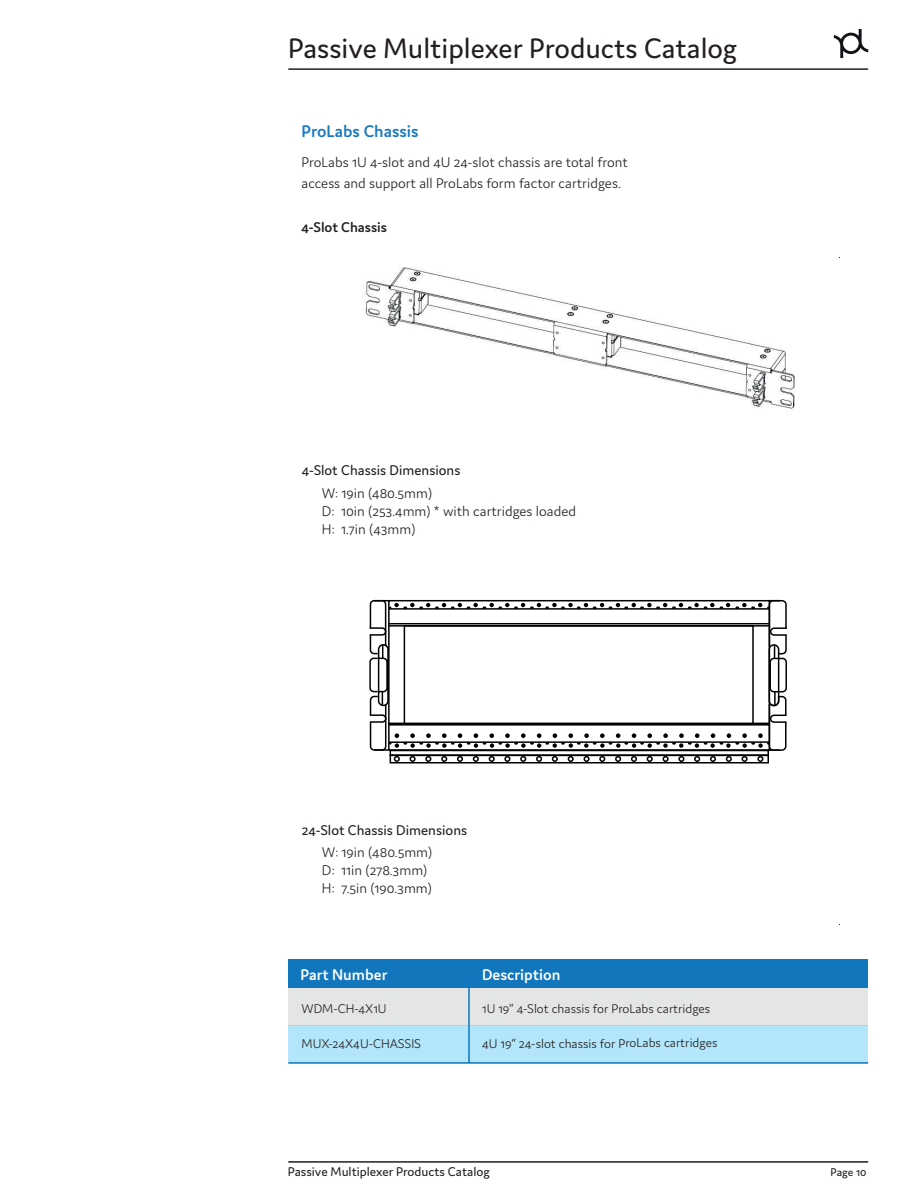
<style>
.page{position:relative;width:918px;height:1188px;background:#fff}
.page>*{position:absolute;margin:0;border:0;box-sizing:border-box;transform-origin:0 0}
.t1{font:30px "Domus";color:#231f20}
.t2{font:600 18px "Domus";color:#1979bf}
.t3{font:600 16.5px "Domus";color:#fff}
.t4{font:300 15px/18px "Domus";color:#231f20}
.t5{font:15px "Domus";color:#231f20}
.t6{font:600 15px "Domus";color:#231f20}
.t7{font:300 13.5px "Domus";color:#231f20}
.t8{font:13.5px "Domus";color:#231f20}
.t9{font:12px "Domus";letter-spacing:-.005em;color:#231f20}
</style>
<div class="page">
<img style="left:365px;top:267px;width:430px;height:142px">
<svg style="left:834px;top:29px;width:34px;height:29px"></svg>
<hr style="left:288px;top:68px;width:580px;height:2px;background:#231f20">
<hr style="left:288px;top:1161px;width:580px;height:2px;background:#231f20">
<div style="left:390px;top:754px;width:379px;height:10px;border:2px solid #000001"></div>
<svg style="left:369px;top:599px;width:418px;height:163px"></svg>
<hr style="left:778px;top:658px;width:1px;height:34px;background:#000001">
<hr style="left:389px;top:623px;width:380px;height:1px;background:#000001">
<div style="left:288px;top:1025px;width:580px;height:38px;background:#b3e6fa"></div>
<div style="left:288px;top:988px;width:580px;height:37px;background:#e4e5e5"></div>
<div style="left:288px;top:960px;width:580px;height:28px;background:#1276bd"></div>
<hr style="left:468px;top:988px;width:2px;height:75px;background:#0c76bc">
<hr style="left:288px;top:1062px;width:580px;height:2px;background:#0c76bc">
<h1 class="t1" style="left:288px;top:32px;width:450px">Passive Multiplexer Products Catalog</h1>
<p class="t2" style="left:302px;top:121px;width:119px">ProLabs Chassis</p>
<p class="t4" style="left:302px;top:151px;width:328px;line-height:21px">ProLabs 1U 4-slot and 4U 24-slot chassis are total front access and support all ProLabs form factor cartridges.</p>
<p class="t6" style="left:302px;top:219px;width:87px">4-Slot Chassis</p>
<p class="t5" style="left:302px;top:462px;width:160px">4-Slot Chassis Dimensions</p>
<p class="t4" style="left:322px;top:484px;width:256px">W: 19in (480.5mm)<br>D: 10in (253.4mm) * with cartridges loaded<br>H: 1.7in (43mm)</p>
<p class="t5" style="left:302px;top:822px;width:167px">24-Slot Chassis Dimensions</p>
<p class="t4" style="left:322px;top:843px;width:112px">W: 19in (480.5mm)<br>D: 11in (278.3mm)<br>H: 7.5in (190.3mm)</p>
<p class="t3" style="left:301px;top:966px;width:88px">Part Number</p>
<p class="t3" style="left:482px;top:966px;width:80px">Description</p>
<p class="t7" style="left:302px;top:1001px;width:87px">WDM-CH-4X1U</p>
<p class="t7" style="left:482px;top:1001px;width:230px">1U 19” 4-Slot chassis for ProLabs cartridges</p>
<p class="t7" style="left:302px;top:1036px;width:121px">MUX-24X4U-CHASSIS</p>
<p class="t7" style="left:482px;top:1036px;width:237px">4U 19” 24-slot chassis for ProLabs cartridges</p>
<p class="t8" style="left:288px;top:1165px;width:204px">Passive Multiplexer Products Catalog</p>
<p class="t9" style="left:831px;top:1166px;width:37px">Page 10</p>
</div>
